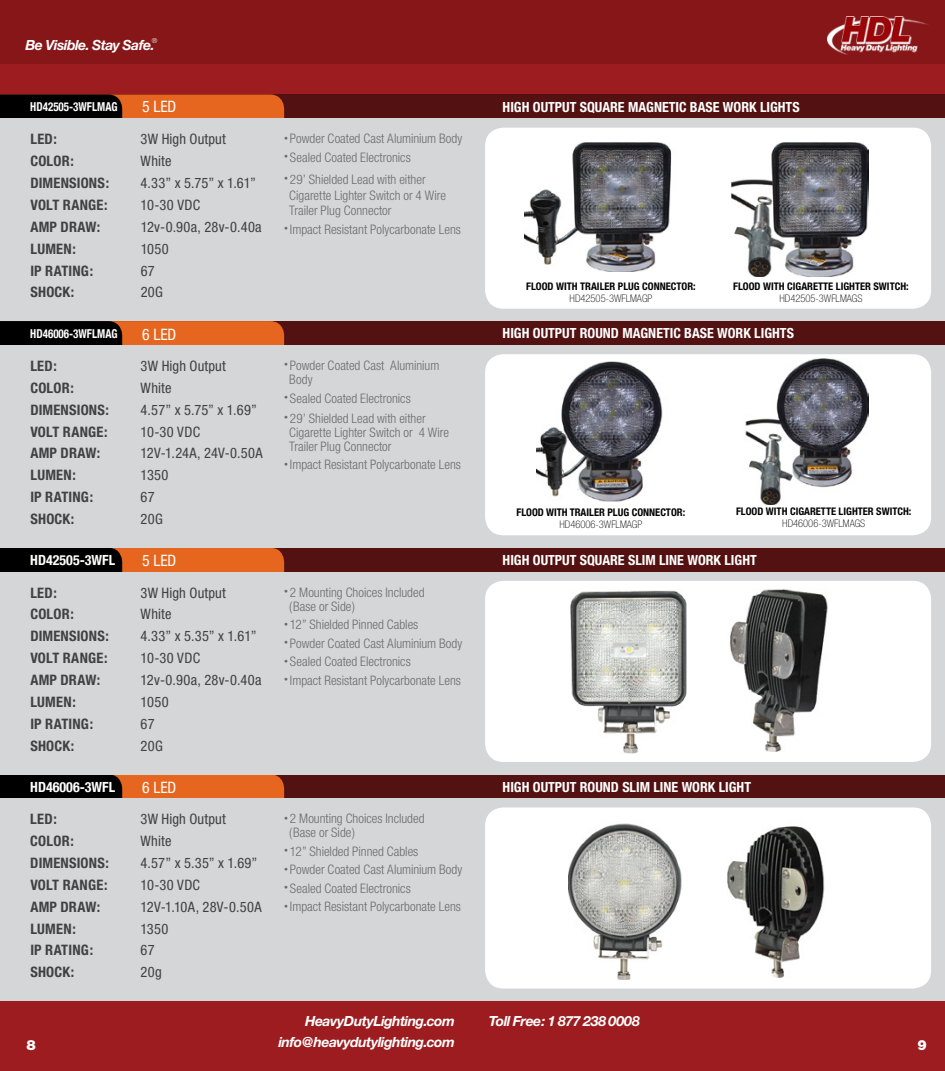
<style>
.page{position:relative;width:945px;height:1071px;background:#9c1c1f}
.page>*{position:absolute;margin:0;border:0;box-sizing:border-box;transform-origin:0 0}
.t1{font:condensed 15.75px "Helvetica Neue";color:#fff}
.t2{font:condensed 14.35px "Helvetica Neue";letter-spacing:.015em;color:#414142}
.t3{font:700 condensed 14.35px "Helvetica Neue";letter-spacing:.015em;color:#414142}
.t4{font:700 condensed 14px "Helvetica Neue";color:#fff}
.t5{font:italic 700 14px "Helvetica Neue";letter-spacing:-.035em;color:#fff}
.t6{font:700 condensed 14px "Helvetica Neue";color:#fff}
.t7{font:900 14px "Helvetica Neue";color:#fff}
.t8{font:300 condensed 13.12px/14px "Helvetica Neue";color:#6a6b6d}
.t9{font:700 condensed 12.25px "Helvetica Neue";color:#fff;scale:.9 1}
.t10{font:700 condensed 10.5px "Helvetica Neue";color:#000}
.t11{font:100 condensed 10.5px "Helvetica Neue";color:#000}
.t12{font:700 condensed 10.5px/12.2px "Helvetica Neue";color:#000;text-align:center}
.t13{font:300 condensed 7px "Helvetica Neue";color:#fff}
.s1{font-style:inherit}
.s2{font-weight:100}
</style>
<div class="page">
<div style="left:0;top:0;width:945px;height:64px;background:#871618"></div>
<div style="left:0;top:95px;width:945px;height:24px;background:#541111"></div>
<div style="left:0;top:321px;width:945px;height:24px;background:#541111"></div>
<div style="left:0;top:548px;width:945px;height:24px;background:#541111"></div>
<div style="left:0;top:775px;width:945px;height:24px;background:#541111"></div>
<svg style="left:0;top:95px;width:284px;height:704px;background:#853f17"></svg>
<div style="left:0;top:119px;width:945px;height:202px;background:#d4d6d7"></div>
<div style="left:0;top:345px;width:945px;height:203px;background:#d4d6d7"></div>
<div style="left:0;top:572px;width:945px;height:202px;background:#d4d6d7"></div>
<div style="left:485px;top:128px;width:446px;height:181px;background:#fff;border-radius:18px"></div>
<div style="left:485px;top:354px;width:446px;height:181px;background:#fff;border-radius:18px"></div>
<div style="left:485px;top:581px;width:446px;height:181px;background:#fff;border-radius:18px"></div>
<img style="left:827px;top:17px;width:102px;height:37px">
<div style="left:0;top:799px;width:945px;height:202px;background:#d4d6d7"></div>
<img style="left:525px;top:142px;width:147px;height:129px">
<img style="left:571px;top:590px;width:116px;height:164px">
<img style="left:730px;top:589px;width:98px;height:163px">
<img style="left:745px;top:358px;width:124px;height:146px">
<img style="left:731px;top:142px;width:137px;height:135px">
<div style="left:485px;top:807px;width:446px;height:182px;background:#fff;border-radius:18px"></div>
<img style="left:568px;top:823px;width:114px;height:157px">
<img style="left:727px;top:826px;width:98px;height:152px">
<img style="left:537px;top:361px;width:126px;height:141px">
<p class="t5" style="left:25px;top:36px;width:131px">Be Visible. Stay Safe.</p>
<p class="t13" style="left:152px;top:36px;width:7px">®</p>
<p class="t9" style="left:30px;top:99px;width:98px">HD42505-3WFLMAG</p>
<p class="t1" style="left:142px;top:98px;width:36px">5 LED</p>
<p class="t4" style="left:503px;top:98px;width:299px">HIGH OUTPUT SQUARE MAGNETIC BASE WORK LIGHTS</p>
<p class="t3" style="left:30px;top:131px;width:28px">LED:</p>
<p class="t2" style="left:141px;top:131px;width:87px">3W High Output</p>
<p class="t3" style="left:30px;top:152px;width:45px">COLOR:</p>
<p class="t2" style="left:141px;top:153px;width:32px">White</p>
<p class="t3" style="left:30px;top:174px;width:80px">DIMENSIONS:</p>
<p class="t2" style="left:141px;top:175px;width:117px">4.33” x 5.75” x 1.61”</p>
<p class="t3" style="left:30px;top:196px;width:79px">VOLT RANGE:</p>
<p class="t2" style="left:141px;top:197px;width:61px">10-30 VDC</p>
<p class="t3" style="left:30px;top:218px;width:72px">AMP DRAW:</p>
<p class="t2" style="left:141px;top:218px;width:122px">12v-0.90a, 28v-0.40a</p>
<p class="t3" style="left:30px;top:240px;width:47px">LUMEN:</p>
<p class="t2" style="left:141px;top:240px;width:29px">1050</p>
<p class="t3" style="left:30px;top:262px;width:64px">IP RATING:</p>
<p class="t2" style="left:141px;top:262px;width:16px">67</p>
<p class="t3" style="left:30px;top:284px;width:45px">SHOCK:</p>
<p class="t2" style="left:141px;top:284px;width:24px">20G</p>
<p class="t8" style="left:284px;top:132px;width:180px"><sup>•</sup> Powder Coated Cast Aluminium Body</p>
<p class="t8" style="left:284px;top:150px;width:128px"><sup>•</sup> Sealed Coated Electronics</p>
<p class="t8" style="left:289px;top:171px;width:158px;line-height:15.8px;text-indent:-5px"><sup>•</sup> 29’ Shielded Lead with either<br>Cigarette Lighter Switch or 4 Wire<br>Trailer Plug Connector</p>
<p class="t8" style="left:284px;top:222px;width:178px"><sup>•</sup> Impact Resistant Polycarbonate Lens</p>
<p class="t10" style="left:526px;top:280px;width:171px">FLOOD WITH TRAILER PLUG CONNECTOR:</p>
<p class="t11" style="left:570px;top:293px;width:84px">HD42505-3WFLMAGP</p>
<p class="t10" style="left:733px;top:280px;width:177px">FLOOD WITH CIGARETTE LIGHTER SWITCH:</p>
<p class="t11" style="left:780px;top:293px;width:84px">HD42505-3WFLMAGS</p>
<p class="t9" style="left:30px;top:326px;width:98px">HD46006-3WFLMAG</p>
<p class="t1" style="left:142px;top:326px;width:36px">6 LED</p>
<p class="t4" style="left:503px;top:325px;width:293px">HIGH OUTPUT ROUND MAGNETIC BASE WORK LIGHTS</p>
<p class="t3" style="left:30px;top:357px;width:28px">LED:</p>
<p class="t2" style="left:141px;top:358px;width:87px">3W High Output</p>
<p class="t3" style="left:30px;top:379px;width:45px">COLOR:</p>
<p class="t2" style="left:141px;top:379px;width:32px">White</p>
<p class="t3" style="left:30px;top:401px;width:80px">DIMENSIONS:</p>
<p class="t2" style="left:141px;top:401px;width:118px">4.57” x 5.75” x 1.69”</p>
<p class="t3" style="left:30px;top:423px;width:79px">VOLT RANGE:</p>
<p class="t2" style="left:141px;top:423px;width:61px">10-30 VDC</p>
<p class="t3" style="left:30px;top:445px;width:72px">AMP DRAW:</p>
<p class="t2" style="left:141px;top:445px;width:124px">12V-1.24A, 24V-0.50A</p>
<p class="t3" style="left:30px;top:467px;width:47px">LUMEN:</p>
<p class="t2" style="left:141px;top:467px;width:29px">1350</p>
<p class="t3" style="left:30px;top:488px;width:64px">IP RATING:</p>
<p class="t2" style="left:141px;top:489px;width:16px">67</p>
<p class="t3" style="left:30px;top:510px;width:45px">SHOCK:</p>
<p class="t2" style="left:141px;top:511px;width:24px">20G</p>
<p class="t8" style="left:289px;top:358px;width:152px;text-indent:-5px"><sup>•</sup> Powder Coated Cast Aluminium<br>Body</p>
<p class="t8" style="left:284px;top:391px;width:128px"><sup>•</sup> Sealed Coated Electronics</p>
<p class="t8" style="left:289px;top:411px;width:161px;text-indent:-5px"><sup>•</sup> 29’ Shielded Lead with either<br>Cigarette Lighter Switch or 4 Wire<br>Trailer Plug Connector</p>
<p class="t8" style="left:284px;top:458px;width:178px"><sup>•</sup> Impact Resistant Polycarbonate Lens</p>
<p class="t12" style="left:517px;top:506px;width:170px">FLOOD WITH TRAILER PLUG CONNECTOR<span class="s1">:<br></span><span class="s2">HD46006-3WFLMAGP</span></p>
<p class="t10" style="left:736px;top:505px;width:177px">FLOOD WITH CIGARETTE LIGHTER SWITCH:</p>
<p class="t11" style="left:782px;top:518px;width:84px">HD46006-3WFLMAGS</p>
<p class="t6" style="left:30px;top:552px;width:86px">HD42505-3WFL</p>
<p class="t1" style="left:142px;top:552px;width:36px">5 LED</p>
<p class="t4" style="left:503px;top:552px;width:256px">HIGH OUTPUT SQUARE SLIM LINE WORK LIGHT</p>
<p class="t3" style="left:30px;top:584px;width:28px">LED:</p>
<p class="t2" style="left:141px;top:584px;width:87px">3W High Output</p>
<p class="t3" style="left:30px;top:606px;width:45px">COLOR:</p>
<p class="t2" style="left:141px;top:606px;width:32px">White</p>
<p class="t3" style="left:30px;top:628px;width:80px">DIMENSIONS:</p>
<p class="t2" style="left:141px;top:628px;width:118px">4.33” x 5.35” x 1.61”</p>
<p class="t3" style="left:30px;top:649px;width:79px">VOLT RANGE:</p>
<p class="t2" style="left:141px;top:650px;width:61px">10-30 VDC</p>
<p class="t3" style="left:30px;top:671px;width:72px">AMP DRAW:</p>
<p class="t2" style="left:141px;top:672px;width:122px">12v-0.90a, 28v-0.40a</p>
<p class="t3" style="left:30px;top:693px;width:47px">LUMEN:</p>
<p class="t2" style="left:141px;top:694px;width:29px">1050</p>
<p class="t3" style="left:30px;top:715px;width:64px">IP RATING:</p>
<p class="t2" style="left:141px;top:715px;width:16px">67</p>
<p class="t3" style="left:30px;top:737px;width:45px">SHOCK:</p>
<p class="t2" style="left:141px;top:737px;width:24px">20G</p>
<p class="t8" style="left:289px;top:585px;width:137px;text-indent:-5px"><sup>•</sup> 2 Mounting Choices Included (Base or Side)</p>
<p class="t8" style="left:284px;top:617px;width:136px"><sup>•</sup> 12” Shielded Pinned Cables</p>
<p class="t8" style="left:284px;top:636px;width:180px"><sup>•</sup> Powder Coated Cast Aluminium Body</p>
<p class="t8" style="left:284px;top:655px;width:128px"><sup>•</sup> Sealed Coated Electronics</p>
<p class="t8" style="left:284px;top:673px;width:178px"><sup>•</sup> Impact Resistant Polycarbonate Lens</p>
<p class="t6" style="left:30px;top:778px;width:86px">HD46006-3WFL</p>
<p class="t1" style="left:142px;top:778px;width:36px">6 LED</p>
<p class="t4" style="left:503px;top:778px;width:250px">HIGH OUTPUT ROUND SLIM LINE WORK LIGHT</p>
<p class="t3" style="left:30px;top:810px;width:28px">LED:</p>
<p class="t2" style="left:141px;top:811px;width:87px">3W High Output</p>
<p class="t3" style="left:30px;top:832px;width:45px">COLOR:</p>
<p class="t2" style="left:141px;top:833px;width:32px">White</p>
<p class="t3" style="left:30px;top:854px;width:80px">DIMENSIONS:</p>
<p class="t2" style="left:141px;top:855px;width:118px">4.57” x 5.35” x 1.69”</p>
<p class="t3" style="left:30px;top:876px;width:79px">VOLT RANGE:</p>
<p class="t2" style="left:141px;top:876px;width:61px">10-30 VDC</p>
<p class="t3" style="left:30px;top:898px;width:72px">AMP DRAW:</p>
<p class="t2" style="left:141px;top:898px;width:122px">12V-1.10A, 28V-0.50A</p>
<p class="t3" style="left:30px;top:920px;width:47px">LUMEN:</p>
<p class="t2" style="left:141px;top:920px;width:29px">1350</p>
<p class="t3" style="left:30px;top:942px;width:64px">IP RATING:</p>
<p class="t2" style="left:141px;top:942px;width:16px">67</p>
<p class="t3" style="left:30px;top:964px;width:45px">SHOCK:</p>
<p class="t2" style="left:141px;top:964px;width:23px">20g</p>
<p class="t8" style="left:289px;top:812px;width:137px;text-indent:-5px"><sup>•</sup> 2 Mounting Choices Included (Base or Side)</p>
<p class="t8" style="left:284px;top:844px;width:136px"><sup>•</sup> 12” Shielded Pinned Cables</p>
<p class="t8" style="left:284px;top:863px;width:180px"><sup>•</sup> Powder Coated Cast Aluminium Body</p>
<p class="t8" style="left:284px;top:881px;width:128px"><sup>•</sup> Sealed Coated Electronics</p>
<p class="t8" style="left:284px;top:900px;width:178px"><sup>•</sup> Impact Resistant Polycarbonate Lens</p>
<p class="t5" style="left:305px;top:1012px;width:151px">HeavyDutyLighting.com</p>
<p class="t5" style="left:489px;top:1012px;width:152px">Toll Free: 1 877 238 0008</p>
<p class="t7" style="left:26px;top:1037px;width:11px">8</p>
<p class="t5" style="left:278px;top:1033px;width:178px">info@heavydutylighting.com</p>
<p class="t7" style="left:918px;top:1037px;width:11px">9</p>
</div>
